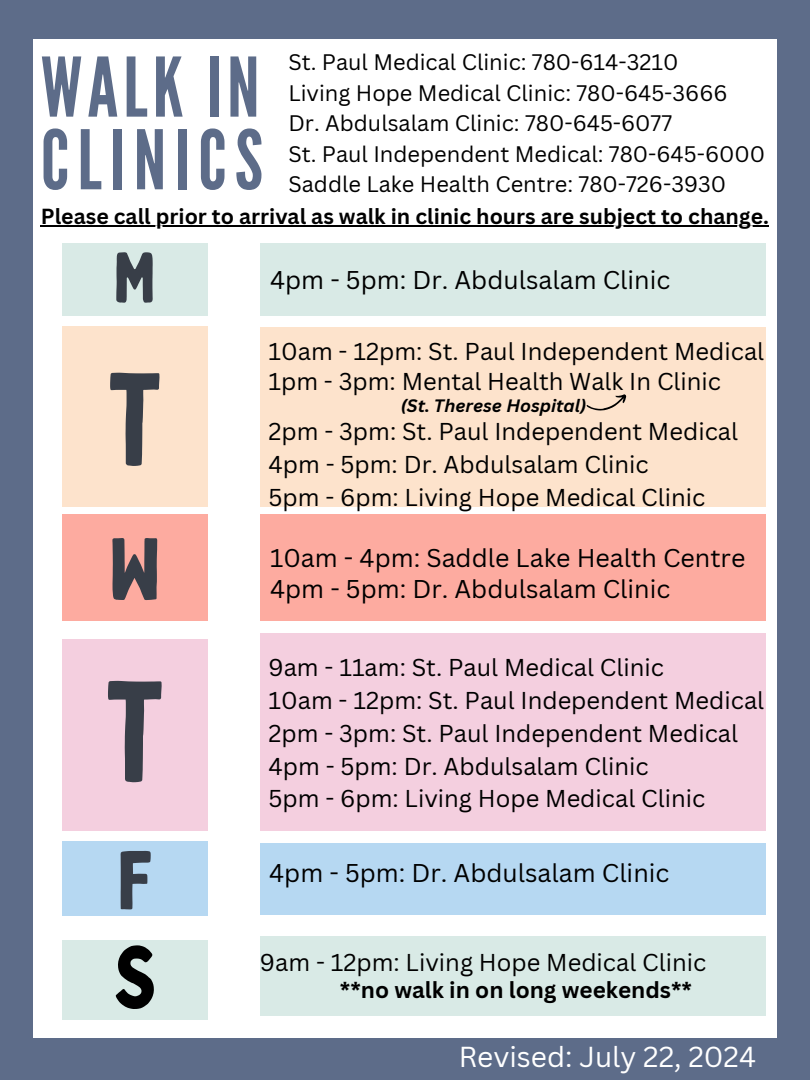
<style>
.page{position:relative;width:810px;height:1080px;background:#5d6c89}
.page>*{position:absolute;margin:0;border:0;box-sizing:border-box;transform-origin:0 0}
.t1{font:140.62px "Bobby Jones";color:#383e48}
.t2{font:129.38px "Bobby Jones";color:#383e48}
.t3{font:87.5px "Bobby Jones";color:#000}
.t4{font:85px "Bobby Jones";color:#383e48}
.t5{font:81.88px/72.6px "League Gothic";letter-spacing:.1em;color:#5d6c89}
.t6{font:81.06px "Bobby Jones";color:#383e48}
.t7{font:70.19px "Bobby Jones Soft";color:#383e48}
.t8{font:28.12px "Canva Sans";color:#fff}
.t9{font:25px/30.9px "Canva Sans";color:#000}
.t10{font:23.75px/32.8px "Canva Sans";color:#000}
.t11{font:700 22.5px "Canva Sans";color:#000}
.t12{font:21.88px "Canva Sans";color:#000}
.t13{font:700 21.25px "Canva Sans";color:#000}
.t14{font:italic 700 17.5px "Canva Sans";color:#000}
</style>
<div class="page">
<div style="left:33px;top:39px;width:744px;height:999px;background:#fff"></div>
<div style="left:260px;top:843px;width:505px;height:72px;background:#b6d8f2"></div>
<div style="left:260px;top:633px;width:505px;height:198px;background:#f4cfdf"></div>
<div style="left:62px;top:243px;width:145px;height:73px;background:#d9eae6"></div>
<div style="left:260px;top:243px;width:505px;height:73px;background:#d9eae6"></div>
<div style="left:260px;top:327px;width:505px;height:180px;background:#fde3cc"></div>
<div style="left:260px;top:515px;width:505px;height:106px;background:#fdaba0"></div>
<div style="left:62px;top:326px;width:145px;height:180px;background:#fde3cc"></div>
<div style="left:62px;top:515px;width:145px;height:106px;background:#fdaba0"></div>
<div style="left:62px;top:639px;width:145px;height:192px;background:#f4cfdf"></div>
<div style="left:62px;top:841px;width:145px;height:74px;background:#b6d8f2"></div>
<div style="left:62px;top:940px;width:145px;height:80px;background:#d9eae6"></div>
<div style="left:260px;top:936px;width:505px;height:80px;background:#d9eae6"></div>
<hr style="left:41px;top:225px;width:728px;height:2px;background:#000">
<svg style="left:586px;top:394px;width:41px;height:17px"></svg>
<h3 class="t12" style="left:288px;top:47px;width:392px">St. Paul Medical Clinic: 780-614-3210</h3>
<p class="t12" style="left:288px;top:78px;width:441px">Living Hope Medical Clinic: 780-645-3666</p>
<p class="t12" style="left:288px;top:108px;width:385px">Dr. Abdulsalam Clinic: 780-645-6077</p>
<p class="t12" style="left:288px;top:139px;width:478px">St. Paul Independent Medical: 780-645-6000</p>
<h3 class="t12" style="left:288px;top:169px;width:439px">Saddle Lake Health Centre: 780-726-3930</h3>
<h3 class="t13" style="left:41px;top:201px;width:730px">Please call prior to arrival as walk in clinic hours are subject to change.</h3>
<h1 class="t5" style="left:41px;top:53px;width:224px">WALK IN<br>CLINICS</h1>
<p class="t7" style="left:114px;top:234px;width:44px">M</p>
<p class="t2" style="left:108px;top:338px;width:56px">T</p>
<p class="t4" style="left:109px;top:516px;width:53px">W</p>
<p class="t1" style="left:105px;top:643px;width:61px">T</p>
<p class="t6" style="left:117px;top:829px;width:37px">F</p>
<h4 class="t9" style="left:270px;top:264px;width:402px">4pm - 5pm: Dr. Abdulsalam Clinic</h4>
<p class="t10" style="left:268px;top:336px;width:497px;line-height:30px">10am - 12pm: St. Paul Independent Medical<br>1pm - 3pm: Mental Health Walk In Clinic</p>
<p class="t14" style="left:401px;top:393px;width:187px">(St. Therese Hospital)</p>
<p class="t10" style="left:268px;top:415px;width:471px">2pm - 3pm: St. Paul Independent Medical<br>4pm - 5pm: Dr. Abdulsalam Clinic<br>5pm - 6pm: Living Hope Medical Clinic</p>
<p class="t9" style="left:270px;top:542px;width:477px">10am - 4pm: Saddle Lake Health Centre<br>4pm - 5pm: Dr. Abdulsalam Clinic</p>
<p class="t10" style="left:268px;top:651px;width:497px">9am - 11am: St. Paul Medical Clinic<br>10am - 12pm: St. Paul Independent Medical 2pm - 3pm: St. Paul Independent Medical 4pm - 5pm: Dr. Abdulsalam Clinic<br>5pm - 6pm: Living Hope Medical Clinic</p>
<h3 class="t9" style="left:269px;top:857px;width:402px">4pm - 5pm: Dr. Abdulsalam Clinic</h3>
<h3 class="t3" style="left:112px;top:922px;width:47px">S</h3>
<p class="t10" style="left:260px;top:945px;width:448px">9am - 12pm: Living Hope Medical Clinic</p>
<p class="t11" style="left:340px;top:974px;width:354px">**no walk in on long weekends**</p>
<h3 class="t8" style="left:459px;top:1037px;width:299px">Revised: July 22, 2024</h3>
</div>
